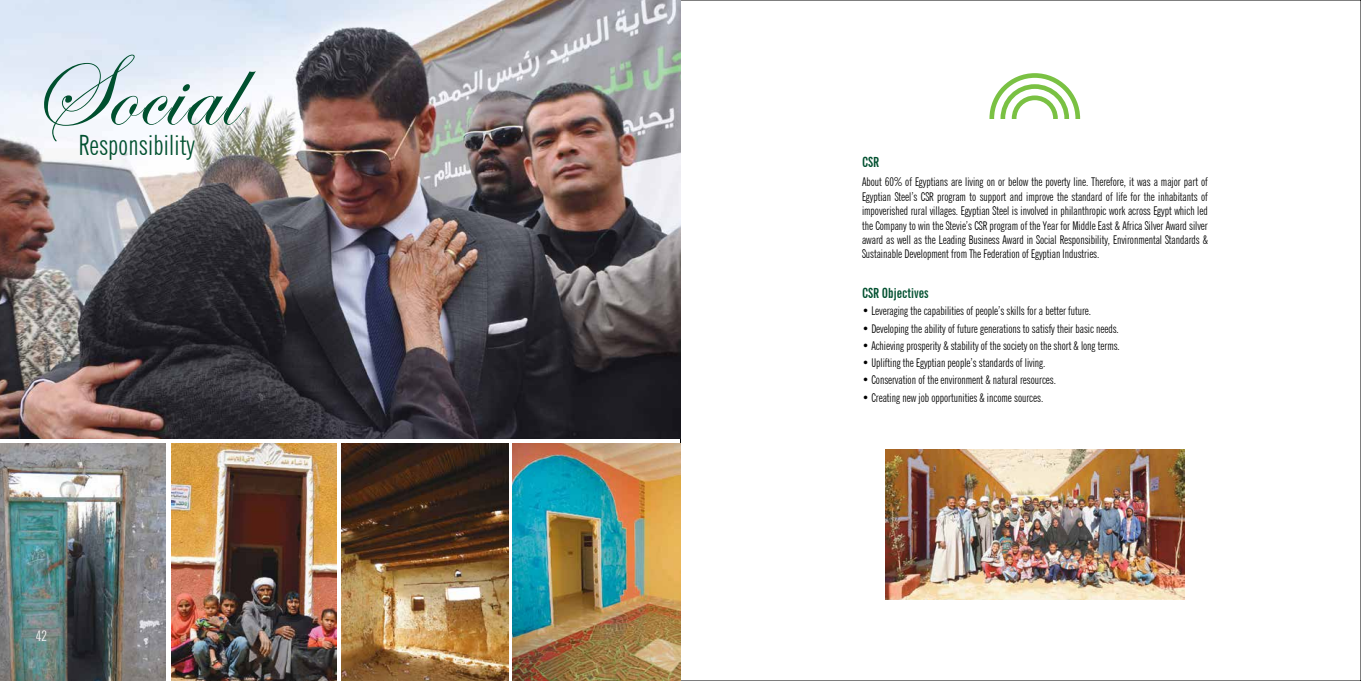
<style>
.page{position:relative;width:1361px;height:681px;background:#fff}
.page>*{position:absolute;margin:0;border:0;box-sizing:border-box;transform-origin:0 0}
.t1{font:105px "Edwardian Script ITC";letter-spacing:.01em;color:#00502f}
.t2{font:extra-condensed 28px "News Gothic BT";letter-spacing:.01em;color:#00502f}
.t3{font:extra-condensed 14.4px "News Gothic BT";color:#fff}
.t4{font:700 extra-condensed 14px "News Gothic BT";color:#00502f}
.t5{font:extra-condensed 12px/14.4px "News Gothic BT";color:#000;text-align:justify}
</style>
<div class="page">
<svg style="left:680px;top:0;width:680px;height:680px"></svg>
<svg style="left:989px;top:73px;width:91px;height:45px"></svg>
<img style="left:885px;top:449px;width:299px;height:149px">
<img style="left:0;top:0;width:680px;height:438px">
<img style="left:0;top:443px;width:166px;height:237px">
<img style="left:342px;top:443px;width:166px;height:237px">
<img style="left:171px;top:443px;width:166px;height:237px">
<img style="left:512px;top:443px;width:168px;height:237px">
<h1 class="t1" style="left:30px;top:34px;width:207px">Social</h1>
<h2 class="t2" style="left:79px;top:128px;width:118px">Responsibility</h2>
<p class="t3" style="left:36px;top:626px;width:13px">42</p>
<p class="t4" style="left:862px;top:153px;width:19px">CSR</p>
<p class="t5" style="left:862px;top:175px;width:347px">About 60% of Egyptians are living on or below the poverty line. Therefore, it was a major part of Egyptian Steel’s CSR program to support and improve the standard of life for the inhabitants of impoverished rural villages. Egyptian Steel is involved in philanthropic work across Egypt which led the Company to win the Stevie’s CSR program of the Year for Middle East &amp; Africa Silver Award silver award as well as the Leading Business Award in Social Responsibility, Environmental Standards &amp; Sustainable Development from The Federation of Egyptian Industries.</p>
<p class="t4" style="left:862px;top:284px;width:68px">CSR Objectives</p>
<p class="t5" style="left:862px;top:304px;width:231px">• Leveraging the capabilities of people’s skills for a better future.</p>
<p class="t5" style="left:862px;top:321px;width:258px">• Developing the ability of future generations to satisfy their basic needs.</p>
<p class="t5" style="left:862px;top:338px;width:259px">• Achieving prosperity &amp; stability of the society on the short &amp; long terms.</p>
<p class="t5" style="left:862px;top:355px;width:185px">• Uplifting the Egyptian people’s standards of living.</p>
<p class="t5" style="left:862px;top:372px;width:195px">• Conservation of the environment &amp; natural resources.</p>
<p class="t5" style="left:862px;top:390px;width:183px">• Creating new job opportunities &amp; income sources.</p>
</div>
